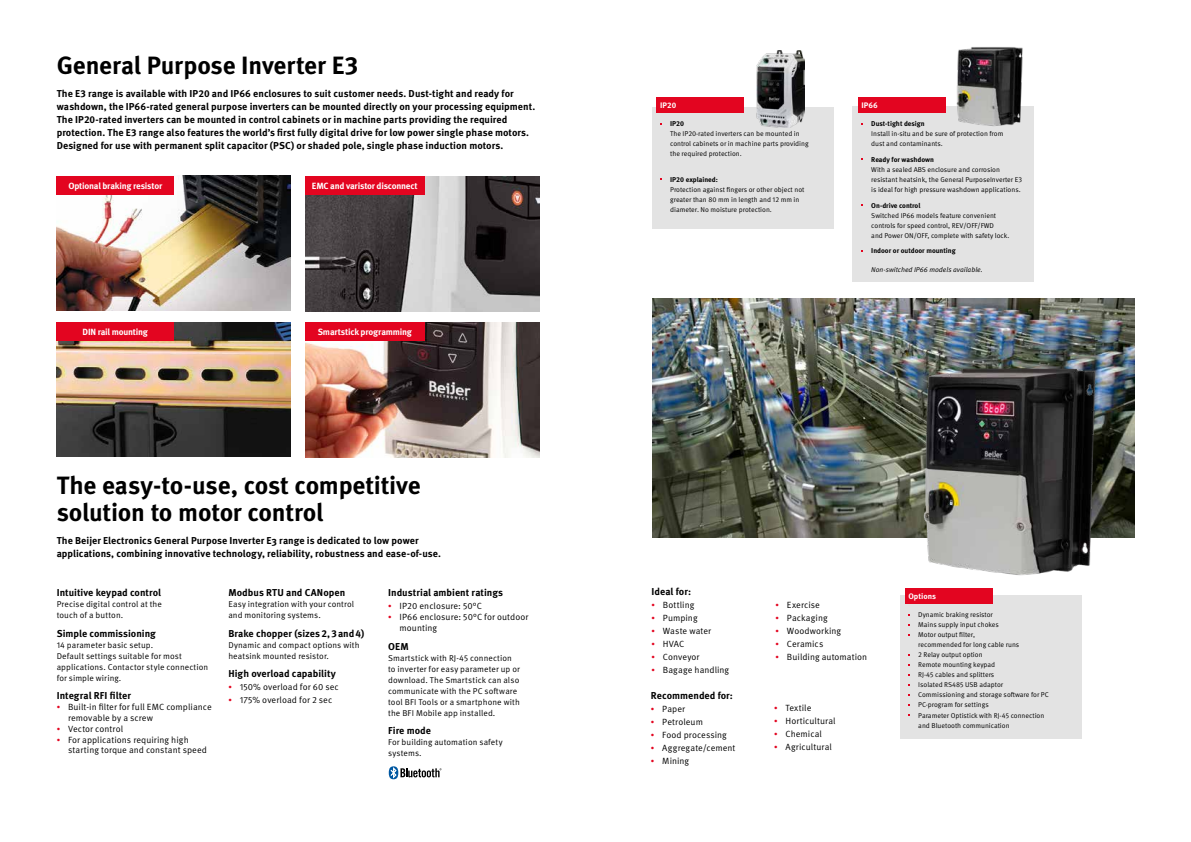
<style>
.page{position:relative;width:1191px;height:842px;background:#fff}
.page>*{position:absolute;margin:0;border:0;box-sizing:border-box;transform-origin:0 0}
.t1{font:700 25px/27px "Meta OT";letter-spacing:-.01em;color:#000}
.t2{font:700 10px/13px "Meta OT";color:#000}
.t3{font:9px/10.8px "Meta OT Norm";letter-spacing:.005em;color:#000}
.t4{font:700 9px "Meta OT";letter-spacing:-.025em;color:#fff}
.t5{font:8.5px/11px "Meta OT Norm";letter-spacing:.01em;color:#000}
.t6{font:700 8px "Meta OT";color:#fff}
.t7{font:7px/10px "Meta OT Norm";color:#000}
.t8{font:700 7px "Meta OT";color:#000}
.t9{font:7px "Meta OT Norm Ita";color:#000}
.s1{font-family:"Adobe Garamond Pro";color:#e30520}
</style>
<div class="page">
<img style="left:305px;top:177px;width:234px;height:135px">
<img style="left:57px;top:176px;width:234px;height:134px">
<img style="left:57px;top:322px;width:234px;height:135px">
<img style="left:652px;top:299px;width:482px;height:239px">
<img style="left:907px;top:311px;width:223px;height:265px">
<div style="left:852px;top:107px;width:182px;height:175px;background:#e3e3e3"></div>
<div style="left:857px;top:97px;width:88px;height:16px;background:#e30520"></div>
<img style="left:948px;top:47px;width:86px;height:79px">
<div style="left:900px;top:595px;width:181px;height:144px;background:#e3e3e3"></div>
<div style="left:904px;top:588px;width:88px;height:16px;background:#e30520"></div>
<div style="left:57px;top:176px;width:117px;height:19px;background:#e30520"></div>
<div style="left:305px;top:176px;width:119px;height:19px;background:#e30520"></div>
<img style="left:305px;top:322px;width:235px;height:136px">
<div style="left:57px;top:322px;width:117px;height:19px;background:#e30520"></div>
<div style="left:305px;top:322px;width:119px;height:19px;background:#e30520"></div>
<svg style="left:389px;top:766px;width:52px;height:13px"></svg>
<div style="left:652px;top:107px;width:181px;height:121px;background:#e3e3e3"></div>
<div style="left:656px;top:97px;width:88px;height:16px;background:#e30520"></div>
<img style="left:756px;top:51px;width:48px;height:77px">
<h1 class="t1" style="left:57px;top:52px;width:303px">General Purpose Inverter E3</h1>
<p class="t2" style="left:57px;top:87px;width:480px">The E3 range is available with IP20 and IP66 enclosures to suit customer needs. Dust-tight and ready for washdown, the IP66-rated general purpose inverters can be mounted directly on your processing equipment.<br>The IP20-rated inverters can be mounted in control cabinets or in machine parts providing the required protection. The E3 range also features the world’s first fully digital drive for low power single phase motors.<br>Designed for use with permanent split capacitor (PSC) or shaded pole, single phase induction motors.</p>
<p class="t4" style="left:68px;top:180px;width:95px">Optional braking resistor</p>
<p class="t4" style="left:312px;top:180px;width:107px">EMC and varistor disconnect</p>
<p class="t4" style="left:82px;top:326px;width:67px">DIN rail mounting</p>
<p class="t4" style="left:318px;top:326px;width:95px">Smartstick programming</p>
<h1 class="t1" style="left:57px;top:472px;width:365px">The easy-to-use, cost competitive solution to motor control</h1>
<h2 class="t2" style="left:57px;top:534px;width:386px">The Beijer Electronics General Purpose Inverter E3 range is dedicated to low power applications, combining innovative technology, reliability, robustness and ease-of-use.</h2>
<h2 class="t2" style="left:57px;top:586px;width:106px">Intuitive keypad control</h2>
<p class="t5" style="left:57px;top:599px;width:107px">Precise digital control at the touch of a button.</p>
<h2 class="t2" style="left:57px;top:627px;width:101px">Simple commissioning</h2>
<p class="t5" style="left:57px;top:639px;width:153px">14 parameter basic setup.<br>Default settings suitable for most applications. Contactor style connection for simple wiring.</p>
<h2 class="t2" style="left:57px;top:690px;width:76px">Integral RFI filter</h2>
<p class="t3" style="left:68px;top:702px;width:145px;text-indent:-11px"><span class="s1">•</span> Built-in filter for full EMC compliance removable by a screw</p>
<p class="t3" style="left:57px;top:723px;width:68px"><span class="s1">•</span> Vector control</p>
<p class="t3" style="left:68px;top:734px;width:140px;text-indent:-11px"><span class="s1">•</span> For applications requiring high starting torque and constant speed</p>
<h2 class="t2" style="left:228px;top:586px;width:118px">Modbus RTU and CANopen</h2>
<p class="t5" style="left:228px;top:599px;width:127px">Easy integration with your control and monitoring systems.</p>
<h2 class="t2" style="left:228px;top:627px;width:137px">Brake chopper (sizes 2, 3 and 4)</h2>
<p class="t5" style="left:228px;top:639px;width:133px">Dynamic and compact options with heatsink mounted resistor.</p>
<h2 class="t2" style="left:228px;top:668px;width:109px">High overload capability</h2>
<p class="t3" style="left:228px;top:682px;width:112px"><span class="s1">•</span> 150% overload for 60 sec</p>
<p class="t3" style="left:228px;top:695px;width:105px"><span class="s1">•</span> 175% overload for 2 sec</p>
<h2 class="t2" style="left:388px;top:586px;width:116px">Industrial ambient ratings</h2>
<p class="t3" style="left:388px;top:601px;width:95px"><span class="s1">•</span> IP20 enclosure: 50°C</p>
<p class="t3" style="left:399px;top:611px;width:130px;text-indent:-11px"><span class="s1">•</span> IP66 enclosure: 50°C for outdoor mounting</p>
<h2 class="t2" style="left:388px;top:640px;width:22px">OEM</h2>
<p class="t5" style="left:388px;top:652px;width:133px">Smartstick with RJ-45 connection to inverter for easy parameter up or download. The Smartstick can also communicate with the PC software tool BFI Tools or a smartphone with the BFI Mobile app installed.</p>
<h2 class="t2" style="left:388px;top:725px;width:44px">Fire mode</h2>
<p class="t5" style="left:388px;top:737px;width:116px">For building automation safety systems.</p>
<p class="t6" style="left:660px;top:100px;width:18px">IP20</p>
<p class="t8" style="left:670px;top:120px;width:16px">IP20</p>
<p class="t7" style="left:670px;top:129px;width:140px">The IP20-rated inverters can be mounted in control cabinets or in machine parts providing the required protection.</p>
<p class="t8" style="left:670px;top:175px;width:49px">IP20 explained:</p>
<p class="t7" style="left:670px;top:185px;width:136px">Protection against fingers or other object not greater than 80 mm in length and 12 mm in diameter. No moisture protection.</p>
<p class="t6" style="left:861px;top:100px;width:18px">IP66</p>
<p class="t8" style="left:871px;top:120px;width:55px">Dust-tight design</p>
<p class="t7" style="left:871px;top:129px;width:134px">Install in-situ and be sure of protection from dust and contaminants.</p>
<p class="t8" style="left:871px;top:156px;width:64px">Ready for washdown</p>
<p class="t7" style="left:871px;top:165px;width:152px">With a sealed ABS enclosure and corrosion resistant heatsink, the General PurposeInverter E3 is ideal for high pressure washdown applications.</p>
<p class="t8" style="left:871px;top:201px;width:51px">On-drive control</p>
<p class="t7" style="left:871px;top:210px;width:140px">Switched IP66 models feature convenient controls for speed control, REV/OFF/FWD<br>and Power ON/OFF, complete with safety lock.</p>
<p class="t8" style="left:871px;top:247px;width:86px">Indoor or outdoor mounting</p>
<p class="t9" style="left:871px;top:265px;width:113px">Non-switched IP66 models available.</p>
<h2 class="t2" style="left:651px;top:586px;width:41px">Ideal for:</h2>
<p class="t3" style="left:651px;top:600px;width:44px"><span class="s1">•</span> Bottling</p>
<p class="t3" style="left:651px;top:613px;width:48px"><span class="s1">•</span> Pumping</p>
<p class="t3" style="left:651px;top:626px;width:61px"><span class="s1">•</span> Waste water</p>
<p class="t3" style="left:651px;top:639px;width:34px"><span class="s1">•</span> HVAC</p>
<p class="t3" style="left:651px;top:652px;width:49px"><span class="s1">•</span> Conveyor</p>
<p class="t3" style="left:651px;top:665px;width:79px"><span class="s1">•</span> Bagage handling</p>
<h2 class="t2" style="left:651px;top:689px;width:83px">Recommended for:</h2>
<p class="t3" style="left:651px;top:703px;width:36px"><span class="s1">•</span> Paper</p>
<p class="t3" style="left:651px;top:716px;width:54px"><span class="s1">•</span> Petroleum</p>
<p class="t3" style="left:651px;top:729px;width:77px"><span class="s1">•</span> Food processing</p>
<p class="t3" style="left:651px;top:742px;width:86px"><span class="s1">•</span> Aggregate/cement</p>
<p class="t3" style="left:651px;top:755px;width:40px"><span class="s1">•</span> Mining</p>
<p class="t3" style="left:775px;top:600px;width:46px"><span class="s1">•</span> Exercise</p>
<p class="t3" style="left:775px;top:613px;width:54px"><span class="s1">•</span> Packaging</p>
<p class="t3" style="left:775px;top:626px;width:67px"><span class="s1">•</span> Woodworking</p>
<p class="t3" style="left:775px;top:639px;width:49px"><span class="s1">•</span> Ceramics</p>
<p class="t3" style="left:775px;top:652px;width:93px"><span class="s1">•</span> Building automation</p>
<p class="t3" style="left:774px;top:702px;width:39px"><span class="s1">•</span> Textile</p>
<p class="t3" style="left:774px;top:715px;width:63px"><span class="s1">•</span> Horticultural</p>
<p class="t3" style="left:774px;top:728px;width:49px"><span class="s1">•</span> Chemical</p>
<p class="t3" style="left:774px;top:741px;width:59px"><span class="s1">•</span> Agricultural</p>
<p class="t6" style="left:908px;top:591px;width:29px">Options</p>
<p class="t7" style="left:918px;top:610px;width:132px">Dynamic braking resistor<br>Mains supply input chokes<br>Motor output filter,<br>recommended for long cable runs<br>2 Relay output option<br>Remote mounting keypad<br>RJ-45 cables and splitters<br>Isolated RS485 USB adaptor<br>Commissioning and storage software for PC<br>PC-program for settings<br>Parameter Optistick with RJ-45 connection and Bluetooth communication</p>
</div>
